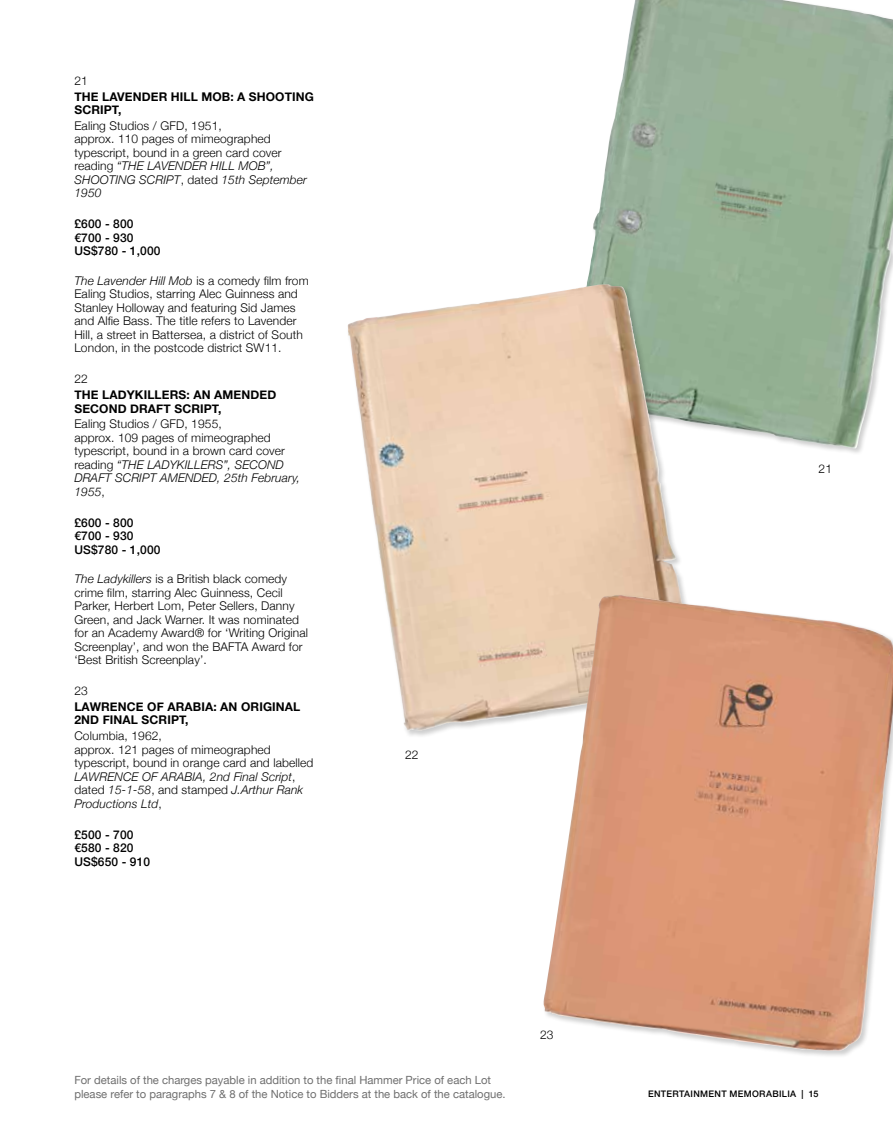
<style>
.page{position:relative;width:893px;height:1127px;background:#fff}
.page>*{position:absolute;margin:0;border:0;box-sizing:border-box;transform-origin:0 0}
.t1{font:300 12px/13.5px "Helvetica Neue";letter-spacing:.01em;color:#000}
.t2{font:700 12px/13.5px "Helvetica Neue";letter-spacing:.01em;color:#000}
.t3{font:500 12px/13.5px "Helvetica Neue";letter-spacing:.01em;color:#000}
.t4{font:11.25px/13.5px "Helvetica Neue";color:#6f6f6f}
.t5{font:500 9px "Helvetica Neue";letter-spacing:.035em;color:#000}
.s1{font-style:italic}
</style>
<div class="page">
<img style="left:587px;top:0;width:306px;height:448px">
<div style="left:346px;top:283px;width:352px;height:455px;background:#000;opacity:.2"></div>
<img style="left:347px;top:285px;width:251px;height:447px">
<div style="left:542px;top:593px;width:351px;height:465px;background:#000;opacity:.2"></div>
<img style="left:543px;top:595px;width:350px;height:456px">
<p class="t1" style="left:74px;top:73px;width:15px">21</p>
<p class="t2" style="left:74px;top:90px;width:241px">THE LAVENDER HILL MOB: A SHOOTING<br>SCRIPT,</p>
<p class="t1" style="left:74px;top:118px;width:234px">Ealing Studios / GFD, 1951,<br>approx. 110 pages of mimeographed typescript, bound in a green card cover reading <span class="s1">“THE LAVENDER HILL MOB”,<br>SHOOTING SCRIPT</span>, dated <span class="s1">15th September<br>1950</span></p>
<p class="t3" style="left:74px;top:216px;width:88px">£600 - 800 €700 - 930<br>US$780 - 1,000</p>
<p class="t1" style="left:74px;top:273px;width:236px"><span class="s1">The Lavender Hill Mob</span> is a comedy film from Ealing Studios, starring Alec Guinness and Stanley Holloway and featuring Sid James and Alfie Bass. The title refers to Lavender Hill, a street in Battersea, a district of South London, in the postcode district SW11.</p>
<p class="t1" style="left:74px;top:371px;width:15px">22</p>
<p class="t2" style="left:74px;top:388px;width:203px">THE LADYKILLERS: AN AMENDED<br>SECOND DRAFT SCRIPT,</p>
<p class="t1" style="left:74px;top:416px;width:227px">Ealing Studios / GFD, 1955,<br>approx. 109 pages of mimeographed typescript, bound in a brown card cover reading <span class="s1">“THE LADYKILLERS”, SECOND<br>DRAFT SCRIPT AMENDED, 25th February,<br>1955</span>,</p>
<p class="t3" style="left:74px;top:515px;width:88px">£600 - 800 €700 - 930<br>US$780 - 1,000</p>
<p class="t1" style="left:74px;top:571px;width:235px"><span class="s1">The Ladykillers</span> is a British black comedy crime film, starring Alec Guinness, Cecil Parker, Herbert Lom, Peter Sellers, Danny Green, and Jack Warner. It was nominated for an Academy Award® for ‘Writing Original Screenplay’, and won the BAFTA Award for ‘Best British Screenplay’.</p>
<p class="t1" style="left:74px;top:683px;width:15px">23</p>
<p class="t2" style="left:74px;top:700px;width:227px">LAWRENCE OF ARABIA: AN ORIGINAL<br>2ND FINAL SCRIPT,</p>
<p class="t1" style="left:74px;top:728px;width:240px">Columbia, 1962,<br>approx. 121 pages of mimeographed typescript, bound in orange card and labelled<br><span class="s1">LAWRENCE OF ARABIA, 2nd Final Script</span>, dated <span class="s1">15-1-58</span>, and stamped <span class="s1">J.Arthur Rank<br>Productions Ltd</span>,</p>
<p class="t3" style="left:74px;top:827px;width:77px">£500 - 700 €580 - 820<br>US$650 - 910</p>
<p class="t1" style="left:405px;top:747px;width:15px">22</p>
<p class="t4" style="left:74px;top:1074px;width:433px">For details of the charges payable in addition to the final Hammer Price of each Lot please refer to paragraphs 7 &amp; 8 of the Notice to Bidders at the back of the catalogue.</p>
<p class="t1" style="left:540px;top:1027px;width:15px">23</p>
<p class="t1" style="left:819px;top:461px;width:15px">21</p>
<p class="t5" style="left:648px;top:1087px;width:172px">ENTERTAINMENT MEMORABILIA | 15</p>
</div>
